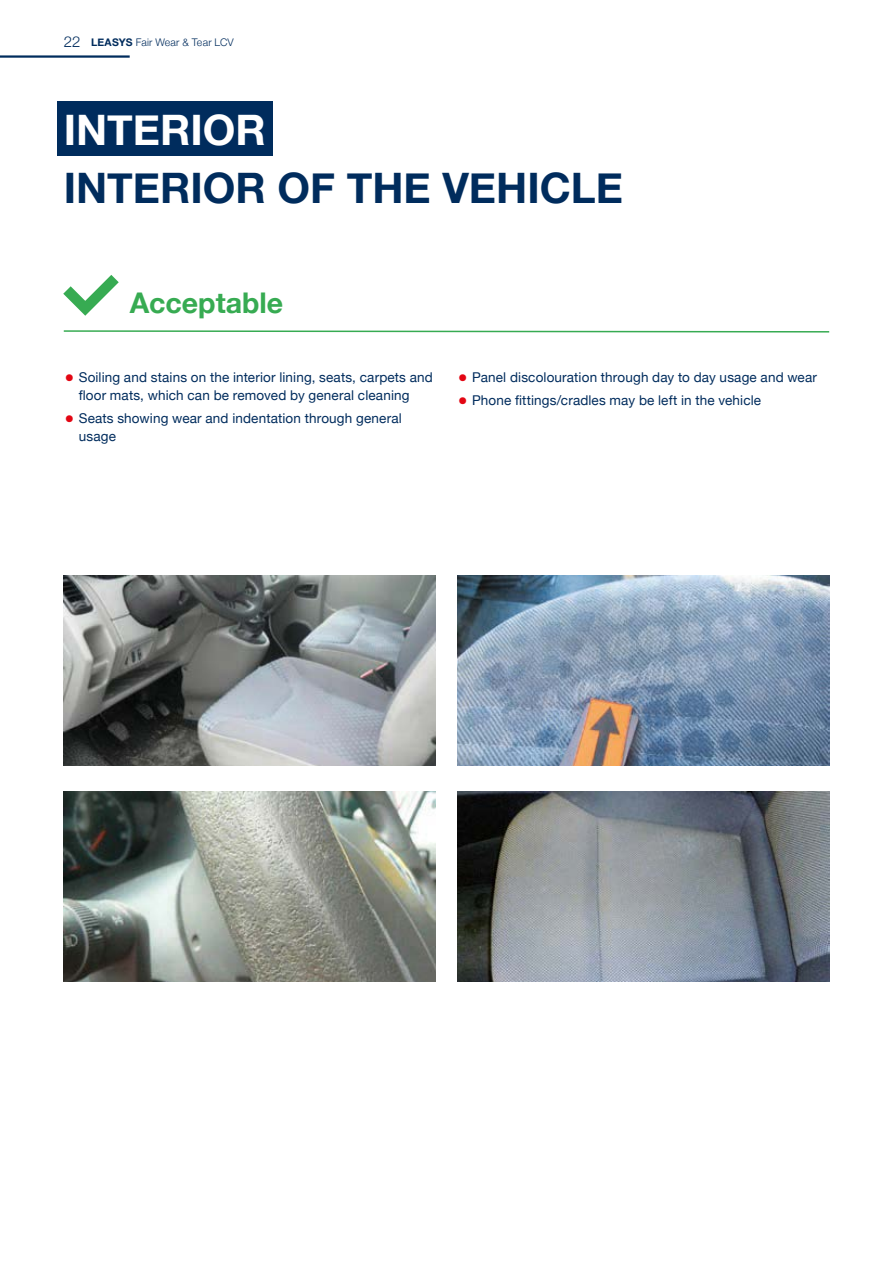
<style>
.page{position:relative;width:893px;height:1263px;background:#fff}
.page>*{position:absolute;margin:0;border:0;box-sizing:border-box;transform-origin:0 0}
.t1{font:700 42px "Helvetica Neue";color:#002c5d}
.t2{font:700 42px "Helvetica Neue";color:#fff}
.t3{font:700 28.5px "Helvetica Neue";color:#37ab52}
.t4{font:300 15px "Helvetica Neue";color:#002c5d}
.t5{font:13.5px/18px "Helvetica Neue";letter-spacing:.01em;color:#002c5d}
.t6{font:300 10.5px "Helvetica Neue";letter-spacing:.02em;color:#002c5d}
.s1{font-weight:700}
.s2{font-weight:700;font-size:31.5px;color:#e30613}
</style>
<div class="page">
<hr style="left:0;top:55px;width:130px;height:3px;background:#002c5d">
<img style="left:64px;top:576px;width:372px;height:189px">
<img style="left:457px;top:576px;width:372px;height:189px">
<img style="left:64px;top:792px;width:372px;height:189px">
<img style="left:457px;top:792px;width:372px;height:189px">
<svg style="left:63px;top:330px;width:767px;height:3px"></svg>
<svg style="left:63px;top:275px;width:56px;height:41px"></svg>
<div style="left:57px;top:102px;width:216px;height:54px;background:#002c5d"></div>
<p class="t4" style="left:64px;top:29px;width:18px">22</p>
<p class="t6" style="left:91px;top:34px;width:144px"><span class="s1">LEASYS</span> Fair Wear &amp; Tear LCV</p>
<h1 class="t2" style="left:64px;top:97px;width:204px">INTERIOR</h1>
<h1 class="t1" style="left:64px;top:155px;width:561px">INTERIOR OF THE VEHICLE</h1>
<h2 class="t3" style="left:130px;top:280px;width:155px">Acceptable</h2>
<p class="t5" style="left:79px;top:368px;width:356px;text-indent:-15px"><span class="s2">•</span> Soiling and stains on the interior lining, seats, carpets and floor mats, which can be removed by general cleaning</p>
<p class="t5" style="left:79px;top:410px;width:325px;text-indent:-15px"><span class="s2">•</span> Seats showing wear and indentation through general usage</p>
<p class="t5" style="left:457px;top:368px;width:361px"><span class="s2">•</span> Panel discolouration through day to day usage and wear</p>
<p class="t5" style="left:457px;top:392px;width:306px"><span class="s2">•</span> Phone fittings/cradles may be left in the vehicle</p>
</div>
